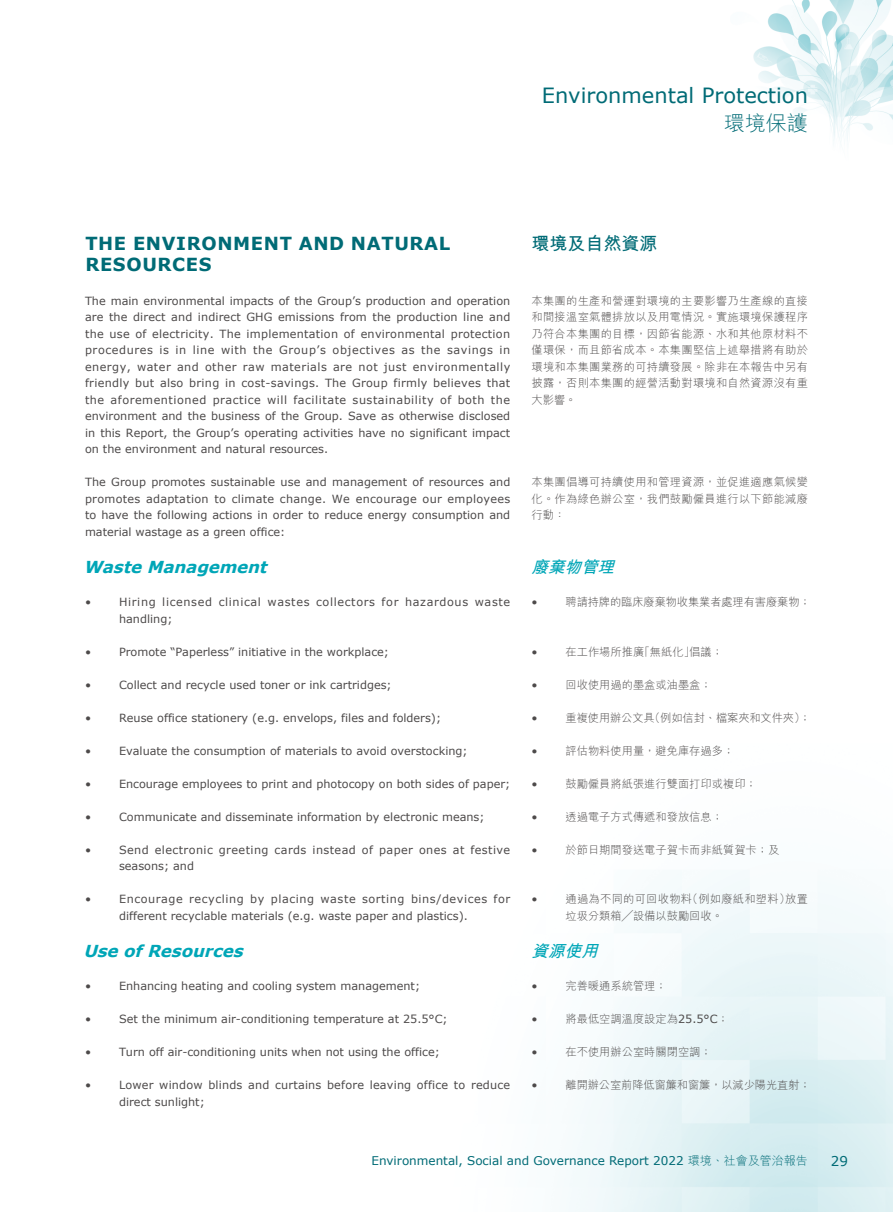
<style>
.page{position:relative;width:893px;height:1212px;background:#fff}
.page>*{position:absolute;margin:0;border:0;box-sizing:border-box;transform-origin:0 0}
.t1{font:21px "Verdana";color:#006b76}
.t2{font:300 21px "M Hei HK";color:#006b76}
.t3{font:700 18px/21px "Verdana";letter-spacing:.035em;color:#006b76}
.t4{font:700 18px "M Hei HK";color:#006b76}
.t5{font:italic 700 16.5px "Verdana";color:#00a6b7}
.t6{font:italic 700 16.5px "M Hei HK";color:#00a6b7}
.t7{font:13.5px "Verdana";color:#006b76}
.t8{font:12px "Verdana";color:#006b76}
.t9{font:11.25px/16.5px "Verdana";color:#4d4a4a;text-align:justify}
.t10{font:300 11.25px/16.5px "M Hei HK";color:#4d4a4a;text-align:justify}
.t11{font:11.25px/16.5px "Verdana";letter-spacing:.05em;color:#4d4a4a}
.t12{font:11.25px/16.5px "Verdana";letter-spacing:.035em;color:#4d4a4a}
.t13{font:11.25px/16.5px "Verdana";letter-spacing:.055em;color:#4d4a4a}
.t14{font:300 11.25px/16.5px "M Hei HK";letter-spacing:.025em;color:#4d4a4a}
.s1{font-family:"Verdana";font-weight:400}
.s2{font-family:"M Hei HK";font-weight:300}
</style>
<div class="page">
<img style="left:567px;top:0;width:326px;height:1212px">
<h1 class="t1" style="left:542px;top:81px;width:268px">Environmental Protection</h1>
<h1 class="t2" style="left:724px;top:112px;width:85px">環境保護</h1>
<h2 class="t3" style="left:85px;top:233px;width:366px">THE ENVIRONMENT AND NATURAL<br>RESOURCES</h2>
<p class="t9" style="left:85px;top:292px;width:427px">The main environmental impacts of the Group’s production and operation are the direct and indirect GHG emissions from the production line and the use of electricity. The implementation of environmental protection procedures is in line with the Group’s objectives as the savings in energy, water and other raw materials are not just environmentally friendly but also bring in cost-savings. The Group firmly believes that the aforementioned practice will facilitate sustainability of both the environment and the business of the Group. Save as otherwise disclosed in this Report, the Group’s operating activities have no significant impact on the environment and natural resources.</p>
<p class="t9" style="left:85px;top:474px;width:427px">The Group promotes sustainable use and management of resources and promotes adaptation to climate change. We encourage our employees to have the following actions in order to reduce energy consumption and material wastage as a green office:</p>
<h3 class="t5" style="left:83px;top:555px;width:191px">WasteManagement</h3>
<p class="t9" style="left:85px;top:594px;width:8px">•</p>
<p class="t13" style="left:119px;top:594px;width:393px">Hiring licensed clinical wastes collectors for hazardous waste handling;</p>
<p class="t9" style="left:85px;top:643px;width:8px">•</p>
<p class="t9" style="left:119px;top:643px;width:271px">Promote “Paperless” initiative in the workplace;</p>
<p class="t9" style="left:85px;top:676px;width:8px">•</p>
<p class="t9" style="left:119px;top:676px;width:274px">Collect and recycle used toner or ink cartridges;</p>
<p class="t9" style="left:85px;top:709px;width:8px">•</p>
<p class="t9" style="left:119px;top:709px;width:324px">Reuse office stationery (e.g. envelops, files and folders);</p>
<p class="t9" style="left:85px;top:742px;width:8px">•</p>
<p class="t9" style="left:119px;top:742px;width:350px">Evaluate the consumption of materials to avoid overstocking;</p>
<p class="t9" style="left:85px;top:775px;width:8px">•</p>
<p class="t9" style="left:119px;top:775px;width:393px">Encourage employees to print and photocopy on both sides of paper;</p>
<p class="t9" style="left:85px;top:808px;width:8px">•</p>
<p class="t9" style="left:119px;top:808px;width:367px">Communicate and disseminate information by electronic means;</p>
<p class="t9" style="left:85px;top:841px;width:8px">•</p>
<p class="t12" style="left:119px;top:841px;width:393px">Send electronic greeting cards instead of paper ones at festive seasons; and</p>
<p class="t9" style="left:85px;top:891px;width:8px">•</p>
<p class="t11" style="left:119px;top:891px;width:393px">Encourage recycling by placing waste sorting bins/devices for different recyclable materials (e.g. waste paper and plastics).</p>
<h3 class="t5" style="left:83px;top:939px;width:167px">UseofResources</h3>
<p class="t9" style="left:85px;top:978px;width:8px">•</p>
<p class="t9" style="left:119px;top:978px;width:303px">Enhancing heating and cooling system management;</p>
<p class="t9" style="left:85px;top:1011px;width:8px">•</p>
<p class="t9" style="left:119px;top:1011px;width:330px">Set the minimum air-conditioning temperature at 25.5°C;</p>
<p class="t9" style="left:85px;top:1044px;width:8px">•</p>
<p class="t9" style="left:119px;top:1044px;width:322px">Turn off air-conditioning units when not using the office;</p>
<p class="t9" style="left:85px;top:1077px;width:8px">•</p>
<p class="t9" style="left:119px;top:1077px;width:393px">Lower window blinds and curtains before leaving office to reduce direct sunlight;</p>
<h2 class="t4" style="left:531px;top:230px;width:127px">環境及自然資源</h2>
<p class="t10" style="left:531px;top:292px;width:278px">本集團的生產和營運對環境的主要影響乃生產線的直接和間接溫室氣體排放以及用電情況。實施環境保護程序乃符合本集團的目標，因節省能源、水和其他原材料不僅環保，而且節省成本。本集團堅信上述舉措將有助於環境和本集團業務的可持續發展。除非在本報告中另有披露，否則本集團的經營活動對環境和自然資源沒有重大影響。</p>
<p class="t10" style="left:531px;top:474px;width:278px">本集團倡導可持續使用和管理資源，並促進適應氣候變化。作為綠色辦公室，我們鼓勵僱員進行以下節能減廢行動：</p>
<h3 class="t6" style="left:531px;top:555px;width:90px">廢棄物管理</h3>
<p class="t9" style="left:531px;top:594px;width:8px">•</p>
<p class="t10" style="left:566px;top:594px;width:247px">聘請持牌的臨床廢棄物收集業者處理有害廢棄物；</p>
<p class="t9" style="left:531px;top:643px;width:8px">•</p>
<p class="t10" style="left:566px;top:643px;width:159px">在工作場所推廣「無紙化」倡議；</p>
<p class="t9" style="left:531px;top:676px;width:8px">•</p>
<p class="t10" style="left:566px;top:676px;width:148px">回收使用過的墨盒或油墨盒；</p>
<p class="t9" style="left:531px;top:709px;width:8px">•</p>
<p class="t10" style="left:566px;top:709px;width:247px">重複使用辦公文具（例如信封、檔案夾和文件夾）；</p>
<p class="t9" style="left:531px;top:742px;width:8px">•</p>
<p class="t10" style="left:566px;top:742px;width:170px">評估物料使用量，避免庫存過多；</p>
<p class="t9" style="left:531px;top:775px;width:8px">•</p>
<p class="t10" style="left:566px;top:775px;width:193px">鼓勵僱員將紙張進行雙面打印或複印；</p>
<p class="t9" style="left:531px;top:808px;width:8px">•</p>
<p class="t10" style="left:566px;top:808px;width:159px">透過電子方式傳遞和發放信息；</p>
<p class="t9" style="left:531px;top:841px;width:8px">•</p>
<p class="t10" style="left:566px;top:841px;width:215px">於節日期間發送電子賀卡而非紙質賀卡；及</p>
<p class="t9" style="left:531px;top:891px;width:8px">•</p>
<p class="t14" style="left:566px;top:891px;width:244px">通過為不同的可回收物料（例如廢紙和塑料）放置垃圾分類箱╱設備以鼓勵回收。</p>
<h3 class="t6" style="left:531px;top:939px;width:73px">資源使用</h3>
<p class="t9" style="left:531px;top:978px;width:8px">•</p>
<p class="t10" style="left:566px;top:978px;width:103px">完善暖通系統管理；</p>
<p class="t9" style="left:531px;top:1011px;width:8px">•</p>
<p class="t10" style="left:566px;top:1011px;width:165px">將最低空調溫度設定為<span class="s1">25.5°C</span>；</p>
<p class="t9" style="left:531px;top:1044px;width:8px">•</p>
<p class="t10" style="left:566px;top:1044px;width:148px">在不使用辦公室時關閉空調；</p>
<p class="t9" style="left:531px;top:1077px;width:8px">•</p>
<p class="t10" style="left:566px;top:1077px;width:247px">離開辦公室前降低窗簾和窗簾，以減少陽光直射；</p>
<p class="t8" style="left:371px;top:1153px;width:438px">Environmental, Social and Governance Report 2022 <span class="s2">環境、社會及管治報告</span></p>
<p class="t7" style="left:831px;top:1152px;width:19px">29</p>
</div>
